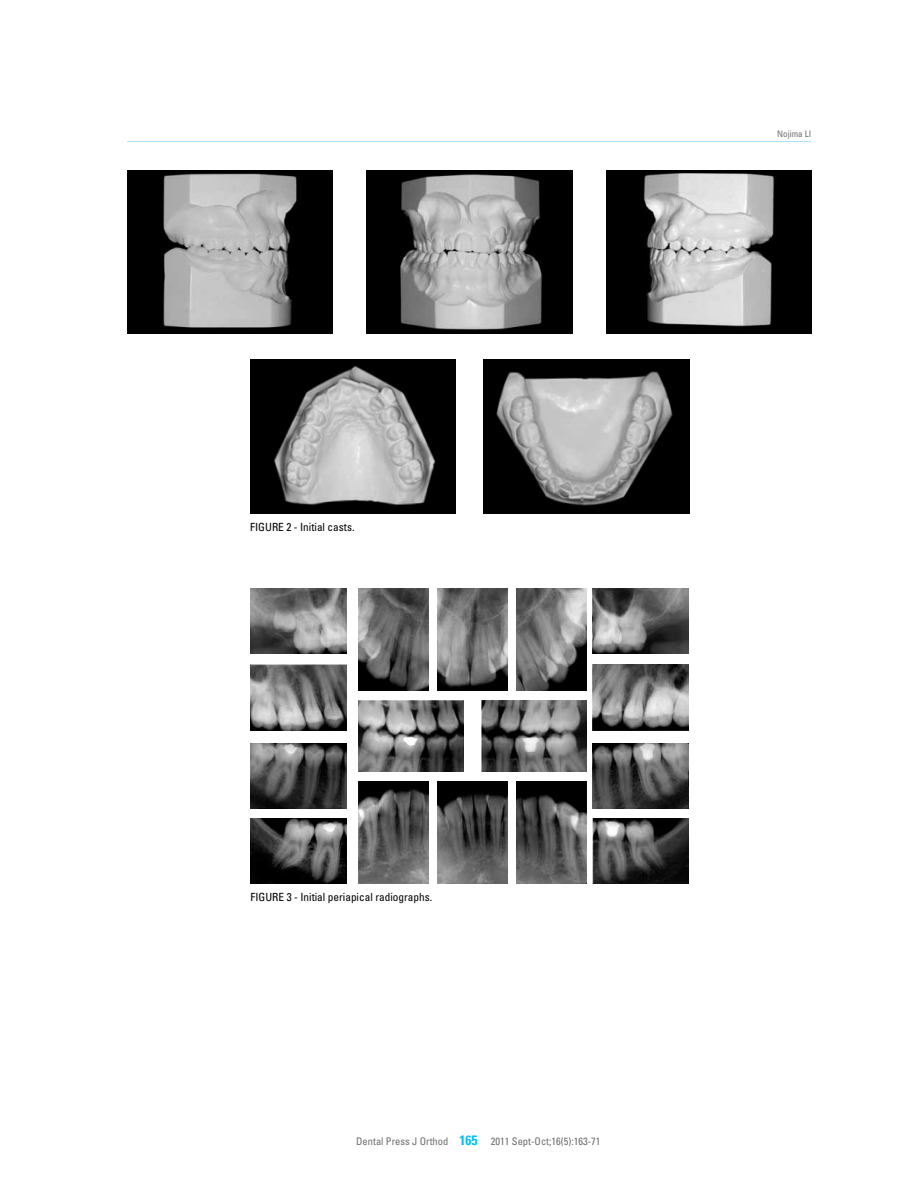
<style>
.page{position:relative;width:918px;height:1188px;background:#fff}
.page>*{position:absolute;margin:0;border:0;box-sizing:border-box;transform-origin:0 0}
.t1{font:condensed 11.25px "Univers";color:#000}
.t2{font:condensed 10.5px "Univers";color:#6d6e71}
.t3{font:condensed 9px "Univers";color:#6d6e71}
.s1{font-weight:700;font-size:13.5px;color:#00c0f3}
</style>
<div class="page">
<hr style="left:127px;top:141px;width:684px;height:1px;background:#abe1fa">
<img style="left:128px;top:170px;width:205px;height:163px">
<img style="left:606px;top:170px;width:206px;height:163px">
<img style="left:367px;top:170px;width:205px;height:163px">
<img style="left:484px;top:360px;width:205px;height:154px">
<img style="left:250px;top:360px;width:206px;height:154px">
<img style="left:592px;top:743px;width:96px;height:65px">
<img style="left:592px;top:589px;width:96px;height:65px">
<img style="left:250px;top:743px;width:97px;height:65px">
<img style="left:482px;top:701px;width:105px;height:70px">
<img style="left:359px;top:701px;width:104px;height:70px">
<img style="left:250px;top:589px;width:97px;height:65px">
<img style="left:592px;top:818px;width:96px;height:66px">
<img style="left:592px;top:665px;width:96px;height:65px">
<img style="left:250px;top:818px;width:97px;height:66px">
<img style="left:250px;top:665px;width:97px;height:65px">
<img style="left:516px;top:781px;width:71px;height:103px">
<img style="left:359px;top:589px;width:70px;height:102px">
<img style="left:437px;top:781px;width:71px;height:103px">
<img style="left:438px;top:589px;width:70px;height:102px">
<img style="left:359px;top:781px;width:70px;height:103px">
<img style="left:517px;top:589px;width:70px;height:102px">
<p class="t1" style="left:250px;top:520px;width:106px">Fi gurE 2 - Initial casts.</p>
<p class="t1" style="left:250px;top:890px;width:183px">Fi gurE 3 - Initial periapical radiographs.</p>
<p class="t2" style="left:356px;top:1134px;width:246px">Dental Press J Orthod <span class="s1">165</span> 2011 Sept-Oct;16(5):163-71</p>
<p class="t3" style="left:777px;top:128px;width:35px">Nojima LI</p>
</div>
